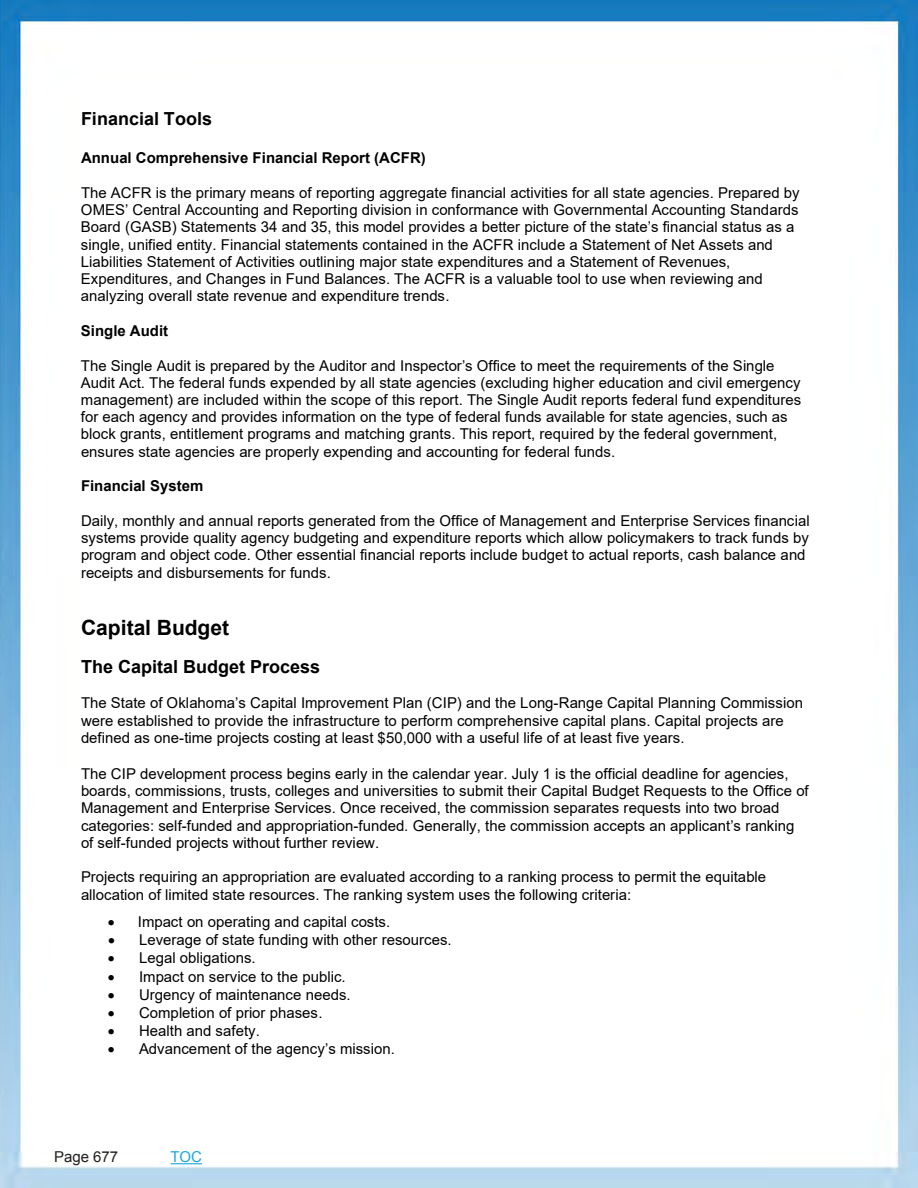
<style>
.page{position:relative;width:918px;height:1188px;background:#fff}
.page>*{position:absolute;margin:0;border:0;box-sizing:border-box;transform-origin:0 0}
.t1{font:700 21px "Arial";color:#000}
.t2{font:700 18px "Arial";color:#000}
.t3{font:15px/17.2px "Arial";color:#000}
.t4{font:700 15px "Arial";color:#000}
.Vert_Page_Number{font:15px "Arial";color:#231f20}
.TOC_Link{font:15px "Arial";color:#1ca6df}
</style>
<div class="page">
<img style="left:0;top:0;width:918px;height:1188px">
<hr style="left:171px;top:1163px;width:31px;height:1px;background:#1ca6df">
<p class="t2" style="left:81px;top:106px;width:133px">Financial Tools</p>
<p class="t4" style="left:81px;top:148px;width:346px">Annual Comprehensive Financial Report (ACFR)</p>
<p class="t3" style="left:81px;top:184px;width:720px">The ACFR is the primary means of reporting aggregate financial activities for all state agencies. Prepared by OMES’ Central Accounting and Reporting division in conformance with Governmental Accounting Standards Board (GASB) Statements 34 and 35, this model provides a better picture of the state’s financial status as a single, unified entity. Financial statements contained in the ACFR include a Statement of Net Assets and Liabilities Statement of Activities outlining major state expenditures and a Statement of Revenues, Expenditures, and Changes in Fund Balances. The ACFR is a valuable tool to use when reviewing and analyzing overall state revenue and expenditure trends.</p>
<p class="t4" style="left:81px;top:320px;width:89px">Single Audit</p>
<p class="t3" style="left:81px;top:357px;width:722px">The Single Audit is prepared by the Auditor and Inspector’s Office to meet the requirements of the Single Audit Act. The federal funds expended by all state agencies (excluding higher education and civil emergency management) are included within the scope of this report. The Single Audit reports federal fund expenditures for each agency and provides information on the type of federal funds available for state agencies, such as block grants, entitlement programs and matching grants. This report, required by the federal government, ensures state agencies are properly expending and accounting for federal funds.</p>
<p class="t4" style="left:81px;top:475px;width:124px">Financial System</p>
<p class="t3" style="left:81px;top:512px;width:730px">Daily, monthly and annual reports generated from the Office of Management and Enterprise Services financial systems provide quality agency budgeting and expenditure reports which allow policymakers to track funds by program and object code. Other essential financial reports include budget to actual reports, cash balance and receipts and disbursements for funds.</p>
<p class="t1" style="left:81px;top:613px;width:150px">Capital Budget</p>
<p class="t2" style="left:81px;top:654px;width:241px">The Capital Budget Process</p>
<p class="t3" style="left:81px;top:694px;width:724px">The State of Oklahoma’s Capital Improvement Plan (CIP) and the Long-Range Capital Planning Commission were established to provide the infrastructure to perform comprehensive capital plans. Capital projects are defined as one-time projects costing at least $50,000 with a useful life of at least five years.</p>
<p class="t3" style="left:81px;top:765px;width:729px">The CIP development process begins early in the calendar year. July 1 is the official deadline for agencies, boards, commissions, trusts, colleges and universities to submit their Capital Budget Requests to the Office of Management and Enterprise Services. Once received, the commission separates requests into two broad categories: self-funded and appropriation-funded. Generally, the commission accepts an applicant’s ranking of self-funded projects without further review.</p>
<p class="t3" style="left:81px;top:868px;width:687px">Projects requiring an appropriation are evaluated according to a ranking process to permit the equitable allocation of limited state resources. The ranking system uses the following criteria:</p>
<p class="t3" style="left:108px;top:913px;width:284px">• Impact on operating and capital costs.</p>
<p class="t3" style="left:108px;top:931px;width:345px">• Leverage of state funding with other resources.</p>
<p class="t3" style="left:108px;top:949px;width:149px">• Legal obligations.</p>
<p class="t3" style="left:108px;top:968px;width:239px">• Impact on service to the public.</p>
<p class="t3" style="left:108px;top:986px;width:244px">• Urgency of maintenance needs.</p>
<p class="t3" style="left:108px;top:1004px;width:216px">• Completion of prior phases.</p>
<p class="t3" style="left:108px;top:1022px;width:153px">• Health and safety.</p>
<p class="t3" style="left:108px;top:1040px;width:289px">• Advancement of the agency’s mission.</p>
<p class="Vert_Page_Number" style="left:54px;top:1147px;width:66px">Page 677</p>
<p class="TOC_Link" style="left:171px;top:1147px;width:33px">TOC</p>
</div>
